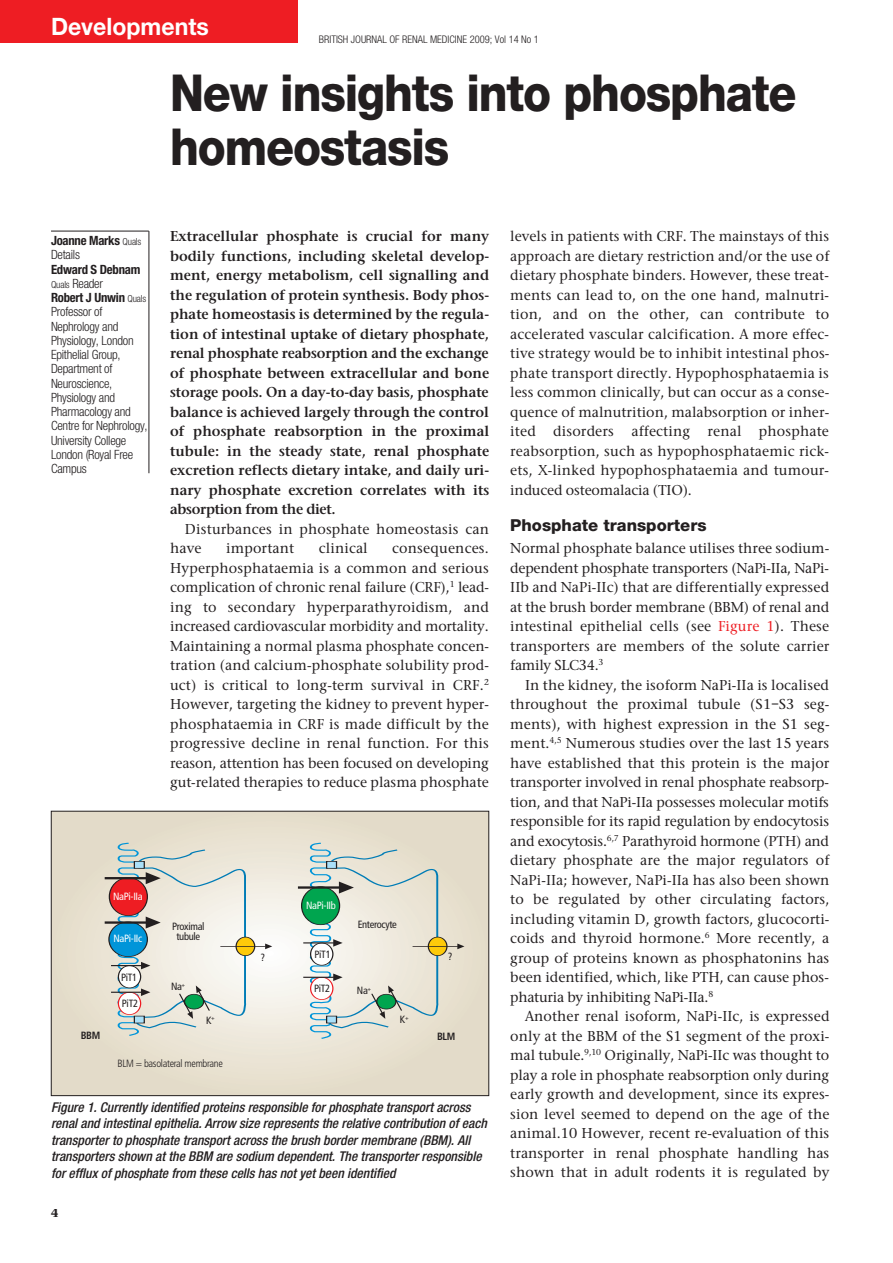
<style>
.page{position:relative;width:893px;height:1263px;background:#fff}
.page>*{position:absolute;margin:0;border:0;box-sizing:border-box;transform-origin:0 0}
.t1{font:800 51px/54px "Helvetica Neue";letter-spacing:-.025em;color:#231f20;scale:.9 1}
.t2{font:700 24px "Helvetica Neue";color:#fff;scale:.96 1}
.t3{font:800 16.5px "Helvetica Neue";color:#231f20}
.t4{font:500 15px/19.5px "Stone Serif";letter-spacing:.005em;color:#231f20;text-align:justify}
.t5{font:600 15px/19.5px "Stone Serif";letter-spacing:.005em;color:#231f20;text-align:justify}
.t6{font:italic 500 condensed 13.5px/16.5px "Helvetica Neue";color:#231f20}
.t7{font:300 condensed 12.75px/14.2px "Helvetica Neue";letter-spacing:-.02em;color:#231f20}
.t8{font:700 condensed 12.75px/14.2px "Helvetica Neue";letter-spacing:-.02em;color:#231f20}
.t9{font:700 12px "Stone Serif";color:#231f20}
.t10{font:condensed 10.5px/10.5px "Frutiger";letter-spacing:-.03em;color:#231f20;text-align:center}
.t11{font:300 condensed 10.5px "Helvetica Neue";color:#231f20}
.t12{font:condensed 10.5px "Frutiger";letter-spacing:-.03em;color:#fff}
.t13{font:300 condensed 10.5px "Frutiger";letter-spacing:-.03em;color:#231f20}
.t14{font:700 condensed 10.5px "Frutiger";letter-spacing:-.03em;color:#231f20}
.s1{font-weight:300;font-size:9.75px}
.s2{font-weight:300}
.s3{font-weight:700}
.s4{font-size:9.75px}
.s5{color:#ee1e24}
</style>
<div class="page">
<div style="left:0;top:0;width:298px;height:43px;background:#ee1d23"></div>
<hr style="left:51px;top:231px;width:98px;height:1px;background:#231f20">
<hr style="left:149px;top:231px;width:1px;height:242px;background:#231f20">
<div style="left:53px;top:813px;width:434px;height:281px;background:#e3dbc9"></div>
<div style="left:54px;top:813px;width:432px;height:281px;background:#e4ddca;border-radius:50%"></div>
<div style="left:71px;top:824px;width:398px;height:259px;background:#e7dfce;border-radius:50%"></div>
<svg style="left:88px;top:835px;width:364px;height:237px"></svg>
<div style="left:190px;top:901px;width:160px;height:105px;background:#f5f2eb;border-radius:50%"></div>
<div style="left:207px;top:912px;width:126px;height:83px;background:#f6f5ef;border-radius:50%"></div>
<div style="left:223px;top:923px;width:94px;height:61px;background:#f8f8f3;border-radius:50%"></div>
<div style="left:240px;top:934px;width:60px;height:39px;background:#fbfaf8;border-radius:50%"></div>
<div style="left:257px;top:945px;width:26px;height:17px;background:#fdfdfc;border-radius:50%"></div>
<div style="left:428px;top:937px;width:19px;height:19px;background:#feca0a;border-radius:50%"></div>
<div style="left:428px;top:937px;width:19px;height:19px;border:1px solid #231f20;border-radius:50%"></div>
<hr style="left:413px;top:946px;width:45px;height:1px;background:#231f20">
<svg style="left:457px;top:943px;width:7px;height:6px"></svg>
<hr style="left:303px;top:942px;width:31px;height:2px;background:#231f20">
<hr style="left:303px;top:976px;width:31px;height:2px;background:#231f20">
<svg style="left:109px;top:878px;width:38px;height:38px"></svg>
<div style="left:109px;top:877px;width:39px;height:39px;border:1px solid #231f20;border-radius:50%"></div>
<svg style="left:109px;top:922px;width:38px;height:35px"></svg>
<div style="left:109px;top:922px;width:39px;height:35px;border:1px solid #231f20;border-radius:50%"></div>
<div style="left:236px;top:937px;width:19px;height:19px;background:#feca0a;border-radius:50%"></div>
<div style="left:236px;top:937px;width:19px;height:19px;border:1px solid #231f20;border-radius:50%"></div>
<hr style="left:220px;top:946px;width:46px;height:1px;background:#231f20">
<svg style="left:265px;top:943px;width:7px;height:6px"></svg>
<hr style="left:105px;top:877px;width:42px;height:3px;background:#231f20">
<hr style="left:105px;top:921px;width:42px;height:3px;background:#231f20">
<hr style="left:111px;top:965px;width:31px;height:1px;background:#231f20">
<hr style="left:111px;top:991px;width:31px;height:2px;background:#231f20">
<svg style="left:117px;top:842px;width:130px;height:194px"></svg>
<div style="left:302px;top:887px;width:38px;height:38px;background:#00a54f;border-radius:50%"></div>
<div style="left:301px;top:886px;width:39px;height:39px;border:1px solid #231f20;border-radius:50%"></div>
<hr style="left:298px;top:886px;width:42px;height:3px;background:#231f20">
<svg style="left:309px;top:842px;width:130px;height:197px"></svg>
<div style="left:51px;top:811px;width:438px;height:285px;border:1px solid #231f20"></div>
<h2 class="t2" style="left:51px;top:18px;width:166px">Developments</h2>
<p class="t11" style="left:319px;top:35px;width:222px">BRITISH JOURNAL OF RENAL MEDICINE 2009; Vol 14 No 1</p>
<h1 class="t1" style="left:170px;top:70px;width:698px">New insights into phosphate homeostasis</h1>
<p class="t8" style="left:51px;top:234px;width:92px">Joanne Marks <span class="s1">Quals<br></span><span class="s2">Details</span></p>
<p class="t7" style="left:51px;top:263px;width:98px"><span class="s3">Edward S Debnam<br></span><span class="s4">Quals</span> Reader<br><span class="s3">Robert J Unwin</span> <span class="s4">Quals<br></span>Professor of<br>Nephrology and<br>Physiology, London<br>Epithelial Group,<br>Department of<br>Neuroscience,<br>Physiology and<br>Pharmacology and<br>Centre for Nephrology,<br>University College<br>London (Royal Free<br>Campus</p>
<p class="t5" style="left:170px;top:226px;width:321px">Extracellular phosphate is crucial for many bodily functions, including skeletal develop&shy;ment, energy metabolism, cell signalling and the regulation of protein synthesis. Body phos&shy;phate homeostasis is determined by the regula&shy;tion of intestinal uptake of dietary phosphate, renal phosphate reabsorption and the exchange of phosphate between extracellular and bone storage pools. On a day-to-day basis, phosphate balance is achieved largely through the control of phosphate reabsorption in the proximal tubule: in the steady state, renal phosphate excretion reflects dietary intake, and daily uri&shy;nary phosphate excretion correlates with its absorption from the diet.</p>
<p class="t4" style="left:170px;top:519px;width:320px;text-indent:15px">Disturbances in phosphate homeostasis can have</p>
<p class="t4" style="left:226px;top:538px;width:70px">important</p>
<p class="t4" style="left:319px;top:538px;width:51px">clinical</p>
<p class="t4" style="left:170px;top:538px;width:320px;text-indent:222px">consequences.<br>Hyperphosphataemia is a common and serious complication of chronic renal failure (CRF),<sup>1</sup> lead&shy;ing to secondary hyperparathyroidism, and increased cardiovascular morbidity and mortality.<br>Maintaining a normal plasma phosphate concen&shy;tration (and calcium-phosphate solubility prod&shy;uct) is critical to long-term survival in CRF.<sup>2<br></sup>However, targeting the kidney to prevent hyper&shy;phosphataemia in CRF is made difficult by the progressive decline in renal function. For this reason, attention has been focused on developing gut-related therapies to reduce plasma phosphate</p>
<p class="t12" style="left:113px;top:892px;width:31px">NaPi-IIa</p>
<p class="t12" style="left:114px;top:934px;width:30px">NaPi-IIc</p>
<p class="t10" style="left:121px;top:972px;width:18px">PiT1</p>
<p class="t10" style="left:122px;top:999px;width:18px">PiT2</p>
<p class="t10" style="left:172px;top:922px;width:34px">Proximal tubule</p>
<p class="t10" style="left:171px;top:981px;width:12px">Na</p>
<p class="t10" style="left:206px;top:1015px;width:7px">K</p>
<p class="t12" style="left:306px;top:901px;width:31px">NaPi-IIb</p>
<p class="t10" style="left:315px;top:949px;width:18px">PiT1</p>
<p class="t10" style="left:314px;top:984px;width:18px">PiT2</p>
<p class="t10" style="left:358px;top:919px;width:41px">Enterocyte</p>
<p class="t10" style="left:357px;top:986px;width:12px">Na</p>
<p class="t10" style="left:400px;top:1015px;width:7px">K</p>
<p class="t14" style="left:81px;top:1031px;width:21px">BBM</p>
<p class="t14" style="left:437px;top:1032px;width:20px">BLM</p>
<p class="t13" style="left:118px;top:1059px;width:107px">BLM = basolateral membrane</p>
<p class="t6" style="left:51px;top:1099px;width:437px">Figure 1. Currently identified proteins responsible for phosphate transport across renal and intestinal epithelia. Arrow size represents the relative contribution of each transporter to phosphate transport across the brush border membrane (BBM). All transporters shown at the BBM are sodium dependent. The transporter responsible for efflux of phosphate from these cells has not yet been identified</p>
<p class="t9" style="left:51px;top:1205px;width:9px">4</p>
<p class="t4" style="left:510px;top:226px;width:321px">levels in patients with CRF. The mainstays of this approach are dietary restriction and/or the use of dietary phosphate binders. However, these treat&shy;ments can lead to, on the one hand, malnutri&shy;tion, and on the other, can contribute to accelerated vascular calcification. A more effec&shy;tive strategy would be to inhibit intestinal phos&shy;phate transport directly. Hypophosphataemia is less common clinically, but can occur as a conse&shy;quence of malnutrition, malabsorption or inher&shy;ited disorders affecting renal phosphate reabsorption, such as hypophosphataemic rick&shy;ets, X-linked hypophosphataemia and tumour&shy;induced osteomalacia (TIO).</p>
<p class="t3" style="left:510px;top:519px;width:198px">Phosphate transporters</p>
<p class="t4" style="left:510px;top:538px;width:321px">Normal phosphate balance utilises three sodium&shy;dependent phosphate transporters (NaPi-IIa, NaPi-IIb and NaPi-IIc) that are differentially expressed at the brush border membrane (BBM) of renal and intestinal epithelial cells (see <span class="s5">Figure 1</span>). These transporters are members of the solute carrier family SLC34.<sup>3</sup></p>
<p class="t4" style="left:510px;top:675px;width:321px;text-indent:15px">In the kidney, the isoform NaPi-IIa is localised throughout the proximal tubule (S1–S3 seg&shy;ments), with highest expression in the S1 seg&shy;ment.<sup>4,5</sup> Numerous studies over the last 15 years have established that this protein is the major transporter involved in renal phosphate reabsorp&shy;tion, and that NaPi-IIa possesses molecular motifs responsible for its rapid regulation by endocytosis and exocytosis.<sup>6,7</sup> Parathyroid hormone (PTH) and dietary phosphate are the major regulators of NaPi-IIa; however, NaPi-IIa has also been shown to be regulated by other circulating factors, including vitamin D, growth factors, glucocorti&shy;coids and thyroid hormone.<sup>6</sup> More recently, a group of proteins known as phosphatonins has been identified, which, like PTH, can cause phos&shy;phaturia by inhibiting NaPi-IIa.<sup>8</sup></p>
<p class="t4" style="left:510px;top:1006px;width:321px;text-indent:15px">Another renal isoform, NaPi-IIc, is expressed only at the BBM of the S1 segment of the proxi&shy;mal tubule.<sup>9,10</sup> Originally, NaPi-IIc was thought to play a role in phosphate reabsorption only during early growth and development, since its expres&shy;sion level seemed to depend on the age of the animal.10 However, recent re-evaluation of this transporter in renal phosphate handling has shown that in adult rodents it is regulated by</p>
</div>
